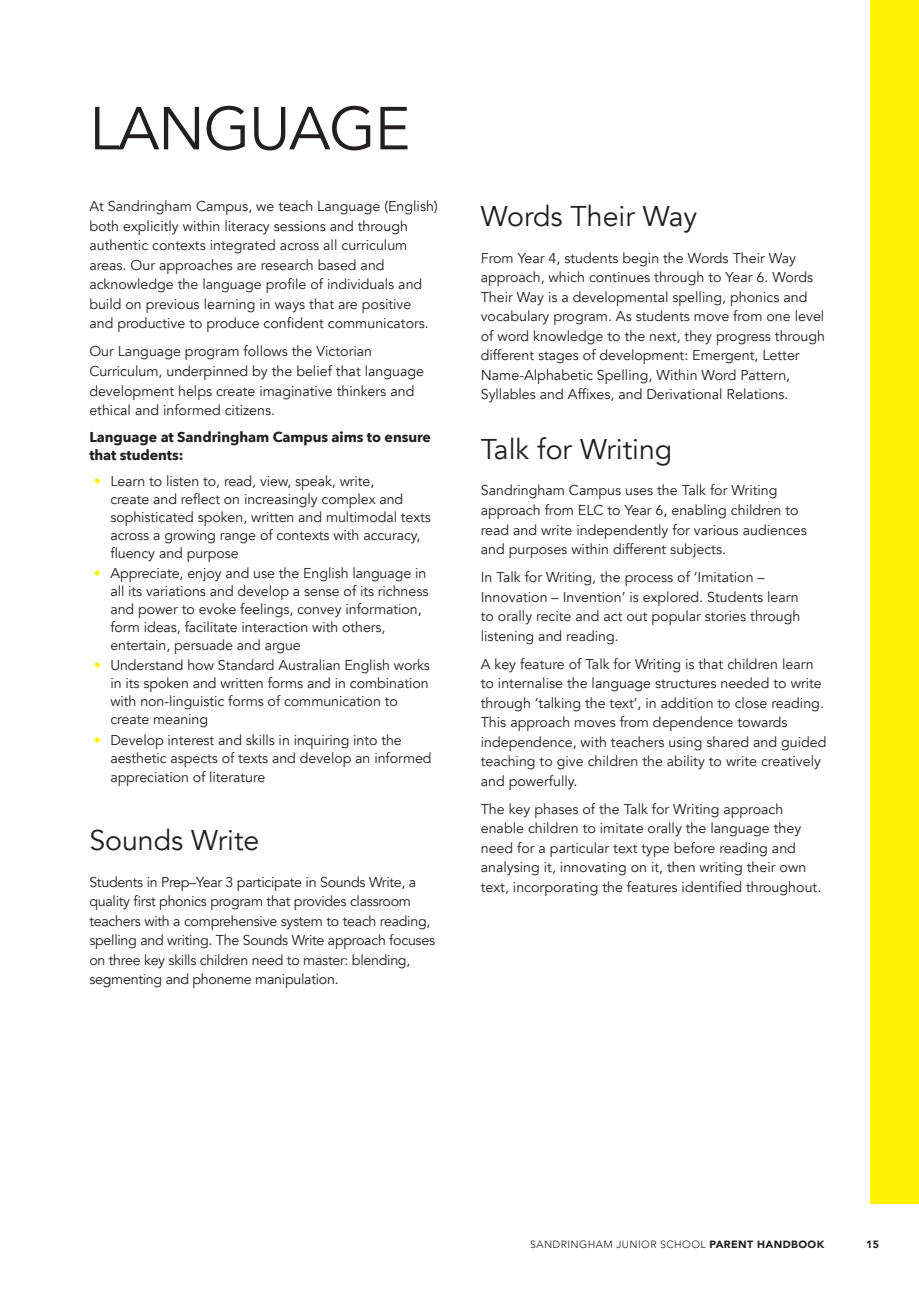
<style>
.page{position:relative;width:919px;height:1289px;background:#fff}
.page>*{position:absolute;margin:0;border:0;box-sizing:border-box;transform-origin:0 0}
.Heading_1{font:60px "Avenir";letter-spacing:-.02em;color:#231f20}
.Heading_2{font:28.5px "Avenir";color:#231f20}
.Body{font:14.25px/19.5px "Avenir";color:#231f20}
.Body-2{font:14.25px/19.5px "Avenir";letter-spacing:-.02em;color:#231f20}
.Body-3{font:700 14.25px/18px "Avenir Next";letter-spacing:-.005em;color:#231f20}
.t1{font:300 10.5px "Avenir";letter-spacing:.04em;color:#231f20}
.t2{font:900 10.5px "Avenir";color:#231f20}
.s1{color:#fff101}
.s2{font-weight:900}
</style>
<div class="page">
<div style="left:870px;top:0;width:48px;height:1203px;background:#fff101"></div>
<p class="Heading_1" style="left:89px;top:93px;width:322px">LANGUAGE</p>
<p class="Body" style="left:89px;top:197px;width:350px">At Sandringham Campus, we teach Language (English) both explicitly within literacy sessions and through authentic contexts integrated across all curriculum areas. Our approaches are research based and acknowledge the language profile of individuals and build on previous learning in ways that are positive and productive to produce confident communicators.</p>
<p class="Body" style="left:89px;top:342px;width:336px">Our Language program follows the Victorian Curriculum, underpinned by the belief that language development helps create imaginative thinkers and ethical and informed citizens.</p>
<p class="Body-3" style="left:89px;top:427px;width:343px">Language at Sandringham Campus aims to ensure that students:</p>
<p class="Body" style="left:110px;top:472px;width:322px;line-height:18px;text-indent:-17px"><span class="s1">•</span> Learn to listen to, read, view, speak, write,<br>create and reflect on increasingly complex and sophisticated spoken, written and multimodal texts across a growing range of contexts with accuracy, fluency and purpose</p>
<p class="Body" style="left:110px;top:564px;width:319px;line-height:18px;text-indent:-17px"><span class="s1">•</span> Appreciate, enjoy and use the English language in all its variations and develop a sense of its richness and power to evoke feelings, convey information, form ideas, facilitate interaction with others, entertain, persuade and argue</p>
<p class="Body" style="left:110px;top:656px;width:321px;line-height:18px;text-indent:-17px"><span class="s1">•</span> Understand how Standard Australian English works in its spoken and written forms and in combination with non-linguistic forms of communication to create meaning</p>
<p class="Body" style="left:110px;top:731px;width:323px;line-height:18px;text-indent:-17px"><span class="s1">•</span> Develop interest and skills in inquiring into the aesthetic aspects of texts and develop an informed</p>
<p class="Body" style="left:110px;top:767px;width:156px">appreciation of literature</p>
<p class="Heading_2" style="left:89px;top:823px;width:171px">Sounds Write</p>
<p class="Body-2" style="left:89px;top:872px;width:347px">Students in Prep–Year 3 participate in Sounds Write, a quality first phonics program that provides classroom teachers with a comprehensive system to teach reading, spelling and writing. The Sounds Write approach focuses on three key skills children need to master: blending, segmenting and phoneme manipulation.</p>
<p class="Heading_2" style="left:480px;top:199px;width:218px">Words Their Way</p>
<p class="Body" style="left:480px;top:248px;width:346px">From Year 4, students begin the Words Their Way approach, which continues through to Year 6. Words Their Way is a developmental spelling, phonics and vocabulary program. As students move from one level of word knowledge to the next, they progress through different stages of development: Emergent, Letter Name-Alphabetic Spelling, Within Word Pattern, Syllables and Affixes, and Derivational Relations.</p>
<p class="Heading_2" style="left:480px;top:432px;width:193px">Talk for Writing</p>
<p class="Body" style="left:480px;top:481px;width:327px">Sandringham Campus uses the Talk for Writing approach from ELC to Year 6, enabling children to read and write independently for various audiences and purposes within different subjects.</p>
<p class="Body" style="left:480px;top:567px;width:321px">In Talk for Writing, the process of ‘Imitation – Innovation – Invention’ is explored. Students learn to orally recite and act out popular stories through listening and reading.</p>
<p class="Body" style="left:480px;top:654px;width:347px">A key feature of Talk for Writing is that children learn to internalise the language structures needed to write through ‘talking the text’, in addition to close reading.<br>This approach moves from dependence towards independence, with teachers using shared and guided teaching to give children the ability to write creatively and powerfully.</p>
<p class="Body" style="left:480px;top:799px;width:342px">The key phases of the Talk for Writing approach enable children to imitate orally the language they need for a particular text type before reading and analysing it, innovating on it, then writing their own text, incorporating the features identified throughout.</p>
<p class="t1" style="left:530px;top:1238px;width:295px">SANDRINGHAM JUNIOR SCHOOL <span class="s2">PARENT HANDBOOK</span></p>
<p class="t2" style="left:865px;top:1235px;width:14px">15</p>
</div>
